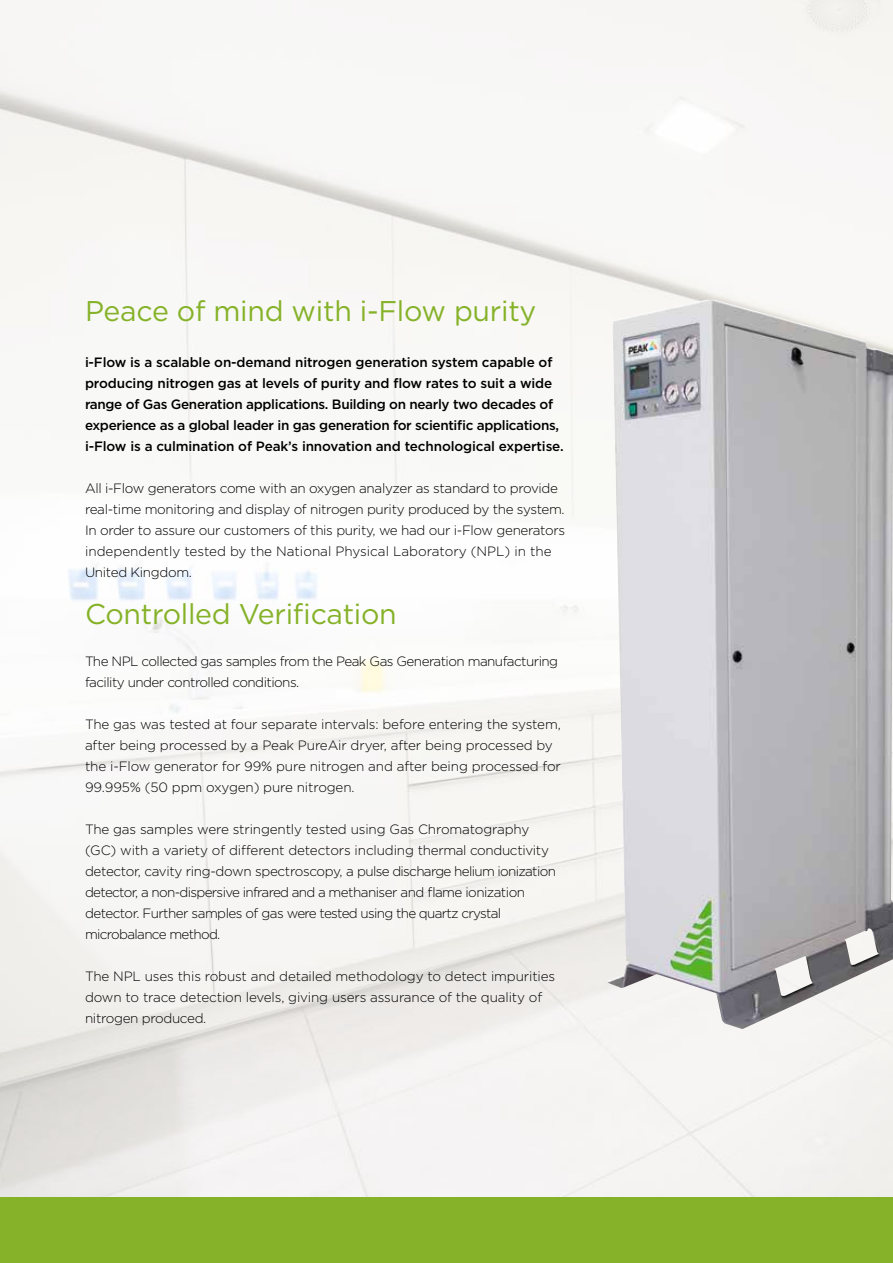
<style>
.page{position:relative;width:893px;height:1263px;background:#fff}
.page>*{position:absolute;margin:0;border:0;box-sizing:border-box;transform-origin:0 0}
.t1{font:28.5px "Gotham";letter-spacing:-.01em;color:#85b228}
.t2{font:300 13.5px/21px "Gotham";letter-spacing:-.025em;color:#000}
.t3{font:500 13.5px/21px "Gotham";letter-spacing:-.025em;color:#000}
</style>
<div class="page">
<div style="left:0;top:1197px;width:893px;height:66px;background:#85b228"></div>
<img style="left:607px;top:300px;width:286px;height:729px">
<h1 class="t1" style="left:85px;top:292px;width:453px">Peace of mind with i-Flow purity</h1>
<p class="t3" style="left:85px;top:352px;width:480px">i-Flow is a scalable on-demand nitrogen generation system capable of producing nitrogen gas at levels of purity and flow rates to suit a wide range of Gas Generation applications. Building on nearly two decades of experience as a global leader in gas generation for scientific applications, i-Flow is a culmination of Peak’s innovation and technological expertise.</p>
<p class="t2" style="left:85px;top:477px;width:482px">All i-Flow generators come with an oxygen analyzer as standard to provide real-time monitoring and display of nitrogen purity produced by the system.<br>In order to assure our customers of this purity, we had our i-Flow generators independently tested by the National Physical Laboratory (NPL) in the United Kingdom.</p>
<h1 class="t1" style="left:85px;top:595px;width:313px">Controlled Verification</h1>
<p class="t2" style="left:85px;top:650px;width:475px">The NPL collected gas samples from the Peak Gas Generation manufacturing facility under controlled conditions.</p>
<p class="t2" style="left:85px;top:713px;width:477px">The gas was tested at four separate intervals: before entering the system, after being processed by a Peak PureAir dryer, after being processed by the i-Flow generator for 99% pure nitrogen and after being processed for 99.995% (50 ppm oxygen) pure nitrogen.</p>
<p class="t2" style="left:85px;top:818px;width:472px">The gas samples were stringently tested using Gas Chromatography (GC) with a variety of different detectors including thermal conductivity detector, cavity ring-down spectroscopy, a pulse discharge helium ionization detector, a non-dispersive infrared and a methaniser and flame ionization detector. Further samples of gas were tested using the quartz crystal microbalance method.</p>
<p class="t2" style="left:85px;top:965px;width:472px">The NPL uses this robust and detailed methodology to detect impurities down to trace detection levels, giving users assurance of the quality of nitrogen produced.</p>
</div>
